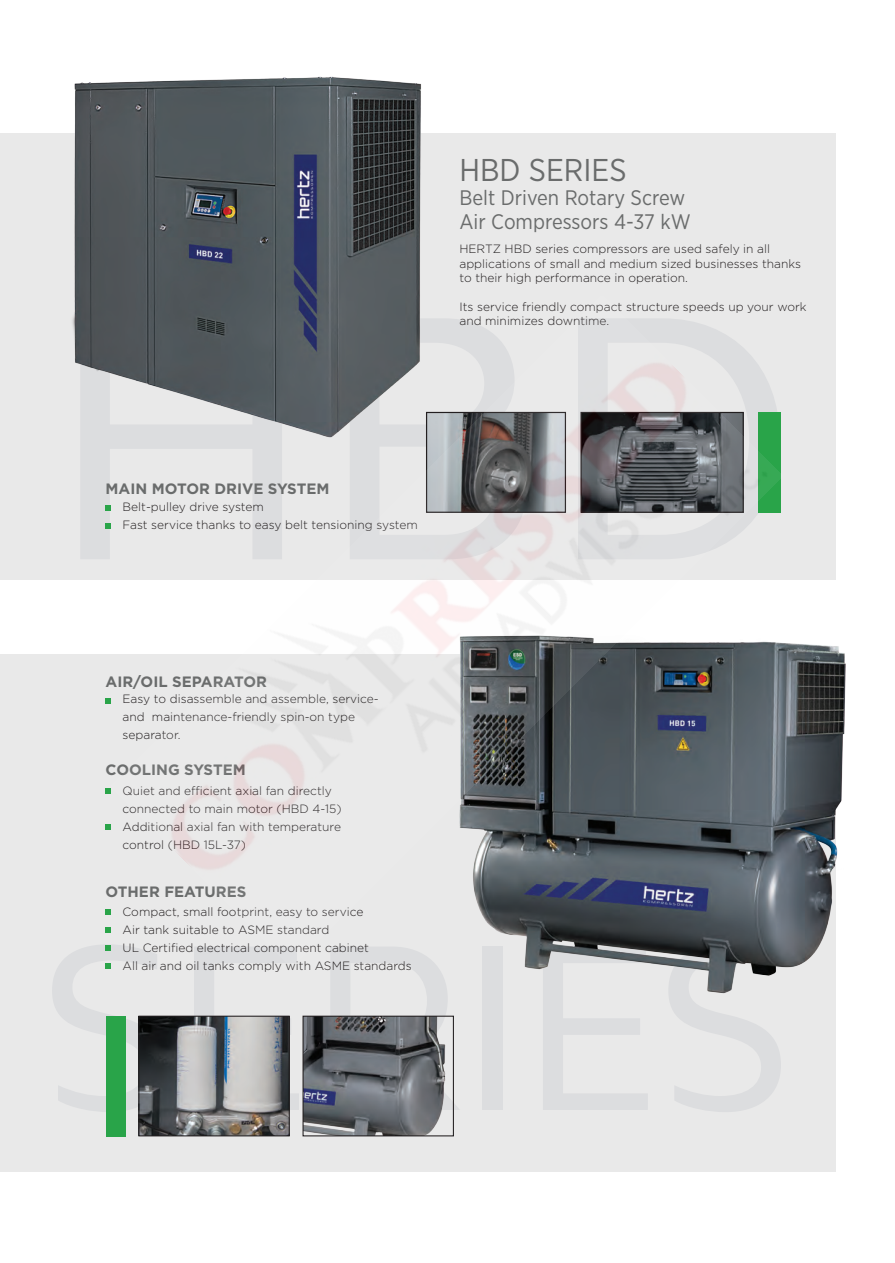
<style>
.page{position:relative;width:895px;height:1263px;background:#fff}
.page>*{position:absolute;margin:0;border:0;box-sizing:border-box;transform-origin:0 0}
.t1{font:31.5px "Gotham Narrow";color:#6a6c6c}
.t2{font:21px/24px "Gotham Narrow";color:#6a6c6c}
.t3{font:700 15px "Gotham";color:#6a6c6c}
.t4{font:300 12px/18px "Gotham";color:#231f20}
</style>
<div class="page">
<div style="left:0;top:654px;width:835px;height:518px;background:#e9e9e9"></div>
<div style="left:0;top:133px;width:835px;height:446px;background:#e9e9e9"></div>
<img style="left:72px;top:76px;width:349px;height:298px">
<img style="left:526px;top:643px;width:320px;height:358px">
<svg style="left:106px;top:505px;width:5px;height:6px"></svg>
<svg style="left:106px;top:523px;width:5px;height:6px"></svg>
<svg style="left:106px;top:698px;width:5px;height:5px"></svg>
<svg style="left:106px;top:788px;width:5px;height:5px"></svg>
<svg style="left:106px;top:824px;width:5px;height:5px"></svg>
<svg style="left:106px;top:909px;width:5px;height:6px"></svg>
<svg style="left:106px;top:927px;width:5px;height:6px"></svg>
<svg style="left:106px;top:945px;width:5px;height:6px"></svg>
<svg style="left:106px;top:963px;width:5px;height:6px"></svg>
<img style="left:304px;top:1018px;width:142px;height:116px">
<div style="left:302px;top:1016px;width:152px;height:120px;border:1px solid #231f20"></div>
<img style="left:140px;top:1018px;width:148px;height:116px">
<div style="left:138px;top:1016px;width:152px;height:120px;border:1px solid #231f20"></div>
<div style="left:106px;top:1016px;width:20px;height:120px;background:#29a449"></div>
<img style="left:112px;top:296px;width:671px;height:671px">
<h1 class="t1" style="left:459px;top:150px;width:169px">HBD SERIES</h1>
<h2 class="t2" style="left:459px;top:185px;width:233px">Belt Driven Rotary Screw<br>Air Compressors 4-37 kW</h2>
<p class="t4" style="left:459px;top:242px;width:343px;line-height:14.4px">HERTZ HBD series compressors are used safely in all applications of small and medium sized businesses thanks to their high performance in operation.</p>
<p class="t4" style="left:459px;top:299px;width:349px;line-height:14.4px">Its service friendly compact structure speeds up your work and minimizes downtime.</p>
<p class="t3" style="left:106px;top:479px;width:225px">MAIN MOTOR DRIVE SYSTEM</p>
<p class="t4" style="left:123px;top:497px;width:297px">Belt-pulley drive system<br>Fast service thanks to easy belt tensioning system</p>
<p class="t3" style="left:106px;top:672px;width:163px">AIR/OIL SEPARATOR</p>
<p class="t4" style="left:123px;top:690px;width:258px">Easy to disassemble and assemble, service&shy;and maintenance-friendly spin-on type separator.</p>
<p class="t3" style="left:106px;top:760px;width:142px">COOLING SYSTEM</p>
<p class="t4" style="left:123px;top:781px;width:220px">Quiet and efficient axial fan directly connected to main motor (HBD 4-15)<br>Additional axial fan with temperature control (HBD 15L-37)</p>
<p class="t3" style="left:106px;top:882px;width:142px">OTHER FEATURES</p>
<p class="t4" style="left:123px;top:903px;width:291px">Compact, small footprint, easy to service<br>Air tank suitable to ASME standard<br>UL Certified electrical component cabinet<br>All air and oil tanks comply with ASME standards</p>
</div>
